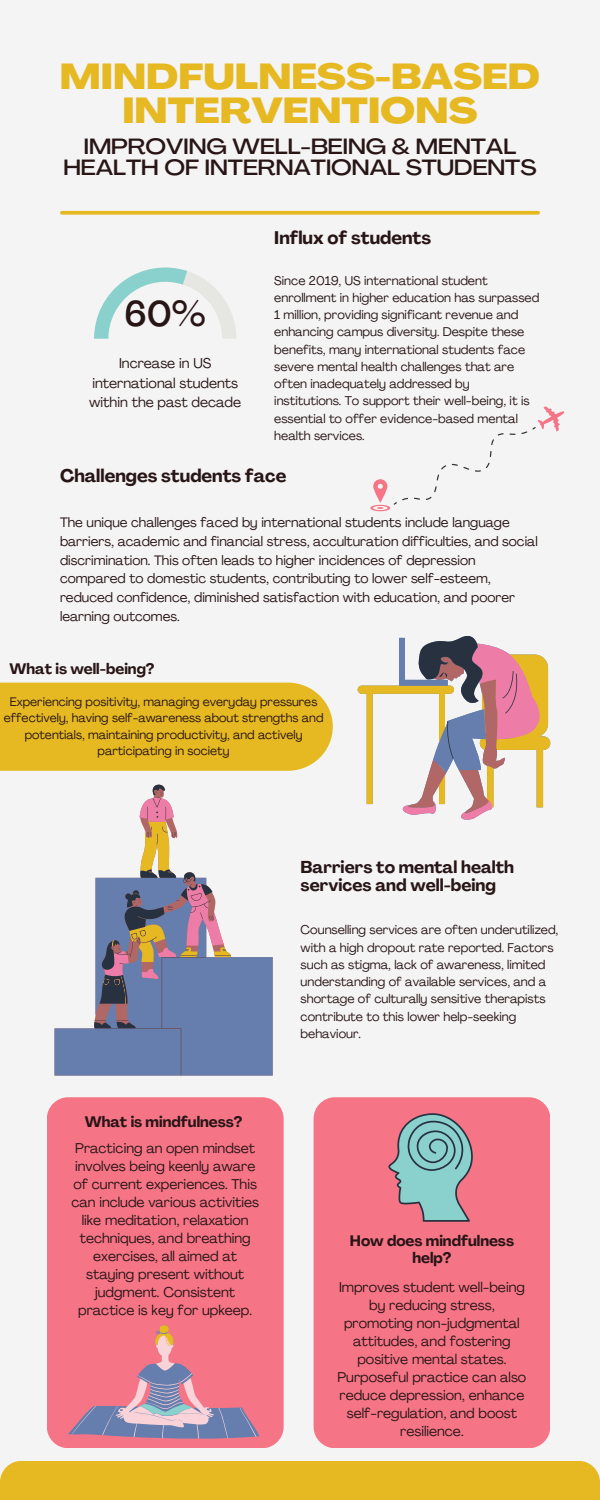
<style>
.page{position:relative;width:600px;height:1500px;background:#f4f4f4}
.page>*{position:absolute;margin:0;border:0;box-sizing:border-box;transform-origin:0 0}
.t1{font:800 expanded 35.6px/34.5px "Agrandir";color:#e6b923;text-align:center}
.t2{font:500 35.3px "Agrandir";color:#281516}
.t3{font:500 expanded 21.7px/21px "Agrandir";color:#281516;text-align:center}
.t4{font:700 18px "Agrandir";color:#281516}
.t5{font:700 17px/18px "Agrandir";color:#281516}
.t6{font:700 15px/16.5px "Agrandir";color:#281516;text-align:center}
.t7{font:14px/18px "Agrandir";color:#281516;text-align:center}
.t8{font:13.5px/18.8px "Agrandir";color:#281516}
.t9{font:12.5px/17.2px "Agrandir";color:#281516}
.t10{font:12.2px/16.5px "Agrandir";color:#281516;text-align:center}
</style>
<div class="page">
<div style="left:0;top:1461px;width:600px;height:39px;background:#e6b923"></div>
<div style="left:314px;top:1097px;width:236px;height:351px;background:#f57586;border-radius:21px"></div>
<div style="left:47px;top:1097px;width:237px;height:351px;background:#f57586;border-radius:21px"></div>
<svg style="left:94px;top:268px;width:142px;height:71px"></svg>
<svg style="left:62px;top:211px;width:476px;height:4px;background:#e7be35"></svg>
<div style="left:0;top:683px;width:333px;height:88px;background:#e6b923"></div>
<svg style="left:388px;top:1113px;width:85px;height:109px"></svg>
<svg style="left:358px;top:636px;width:192px;height:184px"></svg>
<svg style="left:68px;top:1325px;width:191px;height:114px"></svg>
<svg style="left:55px;top:957px;width:218px;height:119px;fill:#657ead"></svg>
<svg style="left:94px;top:784px;width:137px;height:292px;fill:#657ead"></svg>
<svg style="left:370px;top:406px;width:195px;height:105px"></svg>
<h1 class="t1" style="left:60px;top:63px;width:482px">MINDFULNESS-BASED<br>INTERVENTIONS</h1>
<h2 class="t3" style="left:63px;top:138px;width:475px">IMPROVING WELL-BEING &amp; MENTAL<br>HEALTH OF INTERNATIONAL STUDENTS</h2>
<h2 class="t2" style="left:125px;top:300px;width:83px">60%</h2>
<p class="t7" style="left:89px;top:355px;width:154px;line-height:19.5px">Increase in US international students within the past decade</p>
<p class="t4" style="left:274px;top:231px;width:158px">Influx of students</p>
<h5 class="t9" style="left:274px;top:273px;width:266px">Since 2019, US international student enrollment in higher education has surpassed 1 million, providing significant revenue and enhancing campus diversity. Despite these benefits, many international students face severe mental health challenges that are often inadequately addressed by institutions. To support their well-being, it is essential to offer evidence-based mental health services.</h5>
<p class="t4" style="left:60px;top:469px;width:228px">Challenges students face</p>
<h3 class="t8" style="left:60px;top:514px;width:479px">The unique challenges faced by international students include language barriers, academic and financial stress, acculturation difficulties, and social discrimination. This often leads to higher incidences of depression compared to domestic students, contributing to lower self-esteem, reduced confidence, diminished satisfaction with education, and poorer learning outcomes.</h3>
<h3 class="t6" style="left:9px;top:662px;width:147px">What is well-being?</h3>
<h4 class="t10" style="left:4px;top:694px;width:321px">Experiencing positivity, managing everyday pressures effectively, having self-awareness about strengths and potentials, maintaining productivity, and actively participating in society</h4>
<p class="t5" style="left:301px;top:860px;width:215px">Barriers to mental health services and well-being</p>
<p class="t6" style="left:85px;top:1115px;width:159px">What is mindfulness?</p>
<p class="t7" style="left:71px;top:1141px;width:189px">Practicing an open mindset involves being keenly aware of current experiences. This can include various activities like meditation, relaxation techniques, and breathing exercises, all aimed at staying present without judgment. Consistent practice is key for upkeep.</p>
<p class="t9" style="left:301px;top:923px;width:259px">Counselling services are often underutilized, with a high dropout rate reported. Factors such as stigma, lack of awareness, limited understanding of available services, and a shortage of culturally sensitive therapists contribute to this lower help-seeking behaviour.</p>
<h4 class="t6" style="left:350px;top:1234px;width:166px">How does mindfulness help?</h4>
<h3 class="t7" style="left:338px;top:1279px;width:190px">Improves student well-being by reducing stress, promoting non-judgmental attitudes, and fostering positive mental states.<br>Purposeful practice can also reduce depression, enhance self-regulation, and boost resilience.</h3>
</div>
